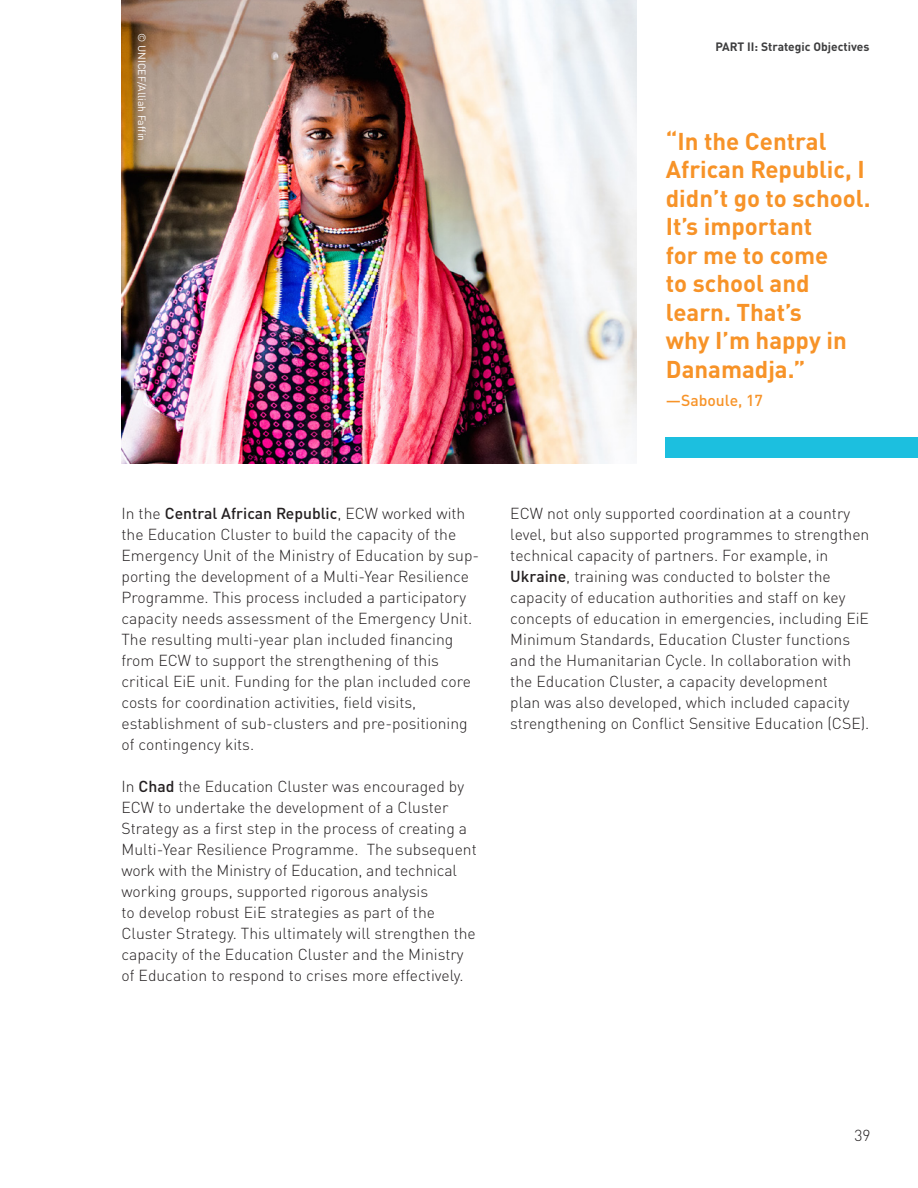
<style>
.page{position:relative;width:918px;height:1188px;background:#fff}
.page>*{position:absolute;margin:0;border:0;box-sizing:border-box;transform-origin:0 0}
.Quotes_yellow{font:700 24px/28.5px "DIN Pro";color:#f79328}
.Body_copy_10_5_14{font:300 15.75px/21px "DIN Pro";color:#231f20}
.QUotes_Author{font:500 15.75px "DIN Pro";color:#f79328}
.t1{font:700 12px "DIN Pro";color:#3e3e3f}
.image_credit{font:10.5px "DIN Pro";color:#fff}
.s1{font-weight:500}
</style>
<div class="page">
<img style="left:122px;top:0;width:514px;height:463px">
<div style="left:666px;top:437px;width:252px;height:21px;background:#1cbfdf"></div>
<p class="image_credit" style="left:150px;top:33px;width:110px;rotate:90deg">© UNICEF/Alliah Faffin</p>
<p class="t1" style="left:715px;top:37px;width:156px">PART II: Strategic Objectives</p>
<p class="Quotes_yellow" style="left:666px;top:124px;width:206px">“In the Central<br>African Republic, I didn’t go to school.<br>It’s important<br>for me to come<br>to school and learn. That’s<br>why I’m happy in<br>Danamadja.”</p>
<p class="QUotes_Author" style="left:666px;top:388px;width:99px">—Saboule, 17</p>
<p class="Body_copy_10_5_14" style="left:122px;top:502px;width:359px">In the <span class="s1">Central African Republic</span>, ECW worked with the Education Cluster to build the capacity of the Emergency Unit of the Ministry of Education by sup&shy;porting the development of a Multi-Year Resilience Programme. This process included a participatory capacity needs assessment of the Emergency Unit.<br>The resulting multi-year plan included financing from ECW to support the strengthening of this critical EiE unit. Funding for the plan included core costs for coordination activities, field visits, establishment of sub-clusters and pre-positioning of contingency kits.</p>
<p class="Body_copy_10_5_14" style="left:122px;top:775px;width:357px">In <span class="s1">Chad</span> the Education Cluster was encouraged by ECW to undertake the development of a Cluster Strategy as a first step in the process of creating a Multi-Year Resilience Programme. The subsequent work with the Ministry of Education, and technical working groups, supported rigorous analysis<br>to develop robust EiE strategies as part of the Cluster Strategy. This ultimately will strengthen the capacity of the Education Cluster and the Ministry of Education to respond to crises more effectively.</p>
<p class="Body_copy_10_5_14" style="left:510px;top:502px;width:361px">ECW not only supported coordination at a country level, but also supported programmes to strengthen technical capacity of partners. For example, in <span class="s1">Ukraine</span>, training was conducted to bolster the capacity of education authorities and staff on key concepts of education in emergencies, including EiE Minimum Standards, Education Cluster functions and the Humanitarian Cycle. In collaboration with the Education Cluster, a capacity development<br>plan was also developed, which included capacity strengthening on Conflict Sensitive Education (CSE).</p>
<p class="Body_copy_10_5_14" style="left:854px;top:1123px;width:18px">39</p>
</div>
